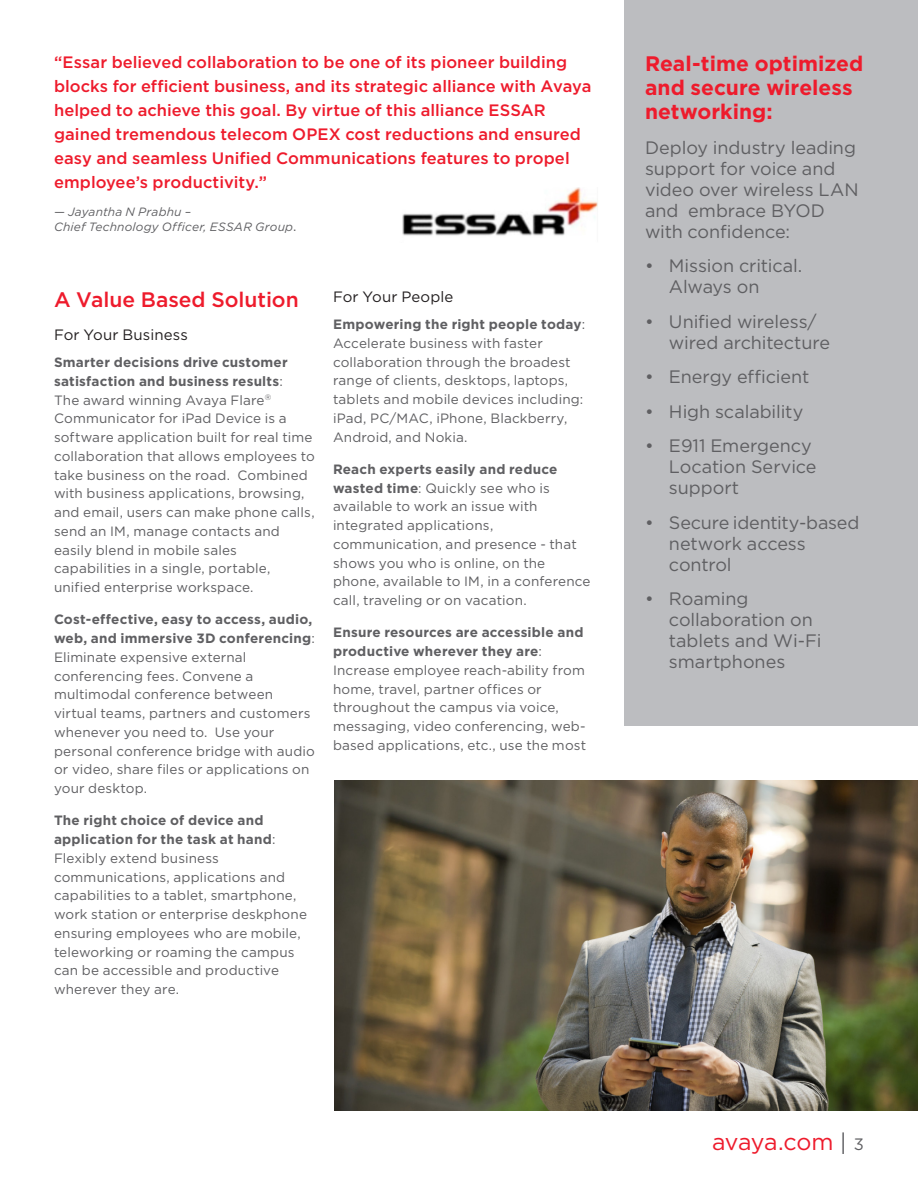
<style>
.page{position:relative;width:918px;height:1188px;background:#fff}
.page>*{position:absolute;margin:0;border:0;box-sizing:border-box;transform-origin:0 0}
.t1{font:23.25px "Gotham";letter-spacing:-.015em;color:#ee1b2c}
.CoverCallout_K_O{font:700 21px/24px "Gotham";color:#ee1b2c}
.Body_Header{font:500 21px "Gotham";color:#ee1b2c}
.CoverCallout_K_O-2{font:18px/21px "Gotham";letter-spacing:-.005em;color:#5f5f62}
.Body_copy{font:500 16.5px/24px "Gotham";letter-spacing:.005em;color:#ee1b2c}
.Body_Subhead{font:15px "Gotham";letter-spacing:.005em;color:#231f20}
.Body_copy-2{font:13.5px/18.8px "Gotham";letter-spacing:.01em;color:#5f5f62}
.Body_copy-3{font:italic 12px/15px "Gotham";letter-spacing:.015em;color:#5f5f62}
.s1{font-style:normal;font-size:13.5px}
.s2{font-weight:700}
.s3{color:#5f5f62}
.s4{font-size:16.5px;color:#5f5f62}
</style>
<div class="page">
<div style="left:624px;top:0;width:294px;height:726px;background:#bcbdc0"></div>
<img style="left:402px;top:188px;width:196px;height:48px">
<img style="left:334px;top:780px;width:583px;height:331px">
<p class="Body_copy" style="left:54px;top:50px;width:539px">“Essar believed collaboration to be one of its pioneer building blocks for efficient business, and its strategic alliance with Avaya helped to achieve this goal. By virtue of this alliance ESSAR gained tremendous telecom OPEX cost reductions and ensured easy and seamless Unified Communications features to propel employee’s productivity.”</p>
<p class="Body_copy-3" style="left:54px;top:205px;width:244px">— Jayantha N Prabhu –<br>Chief Technology Officer, ESSAR Group<span class="s1">.</span></p>
<p class="Body_Header" style="left:54px;top:287px;width:246px">A Value Based Solution</p>
<p class="Body_Subhead" style="left:54px;top:326px;width:135px">For Your Business</p>
<p class="Body_copy-2" style="left:54px;top:353px;width:262px"><span class="s2">Smarter decisions drive customer satisfaction and business results</span>:<br>The award winning Avaya Flare<sup>® </sup>Communicator for iPad Device is a software application built for real time collaboration that allows employees to take business on the road. Combined with business applications, browsing, and email, users can make phone calls, send an IM, manage contacts and easily blend in mobile sales capabilities in a single, portable, unified enterprise workspace.</p>
<p class="Body_copy-2" style="left:54px;top:610px;width:263px"><span class="s2">Cost-effective, easy to access, audio, web, and immersive 3D conferencing</span>:<br>Eliminate expensive external conferencing fees. Convene a multimodal conference between virtual teams, partners and customers whenever you need to. Use your personal conference bridge with audio or video, share files or applications on your desktop.</p>
<p class="Body_copy-2" style="left:54px;top:811px;width:255px"><span class="s2">The right choice of device and application for the task at hand</span>:<br>Flexibly extend business communications, applications and capabilities to a tablet, smartphone, work station or enterprise deskphone ensuring employees who are mobile, teleworking or roaming the campus can be accessible and productive wherever they are.</p>
<p class="Body_Subhead" style="left:333px;top:288px;width:122px">For Your People</p>
<p class="Body_copy-2" style="left:333px;top:315px;width:254px"><span class="s2">Empowering the right people today</span>:<br>Accelerate business with faster collaboration through the broadest range of clients, desktops, laptops, tablets and mobile devices including: iPad, PC/MAC, iPhone, Blackberry, Android, and Nokia.</p>
<p class="Body_copy-2" style="left:333px;top:459px;width:259px"><span class="s2">Reach experts easily and reduce wasted time</span>: Quickly see who is available to work an issue with integrated applications, communication, and presence - that shows you who is online, on the phone, available to IM, in a conference call, traveling or on vacation.</p>
<p class="Body_copy-2" style="left:333px;top:623px;width:255px"><span class="s2">Ensure resources are accessible and productive wherever they are</span>:<br>Increase employee reach-ability from home, travel, partner offices or throughout the campus via voice, messaging, video conferencing, web&shy;based applications, etc., use the most</p>
<p class="CoverCallout_K_O" style="left:645px;top:51px;width:220px">Real-time optimized and secure wireless networking:</p>
<p class="CoverCallout_K_O-2" style="left:645px;top:137px;width:215px">Deploy industry leading support for voice and video over wireless LAN and embrace BYOD with confidence:</p>
<p class="CoverCallout_K_O-2" style="left:669px;top:255px;width:135px;text-indent:-24px">• Mission critical.<br>Always on</p>
<p class="CoverCallout_K_O-2" style="left:669px;top:311px;width:163px;text-indent:-24px">• Unified wireless/ wired architecture</p>
<p class="CoverCallout_K_O-2" style="left:645px;top:366px;width:166px">• Energy efficient</p>
<p class="CoverCallout_K_O-2" style="left:645px;top:401px;width:160px">• High scalability</p>
<p class="CoverCallout_K_O-2" style="left:669px;top:435px;width:149px;text-indent:-24px">• E911 Emergency<br>Location Service support</p>
<p class="CoverCallout_K_O-2" style="left:669px;top:512px;width:192px;text-indent:-24px">• Secure identity-based network access control</p>
<p class="CoverCallout_K_O-2" style="left:669px;top:588px;width:154px;text-indent:-24px">• Roaming collaboration on tablets and Wi-Fi smartphones</p>
<h1 class="t1" style="left:712px;top:1129px;width:153px">avaya.com <span class="s3">|</span> <span class="s4">3</span></h1>
</div>
